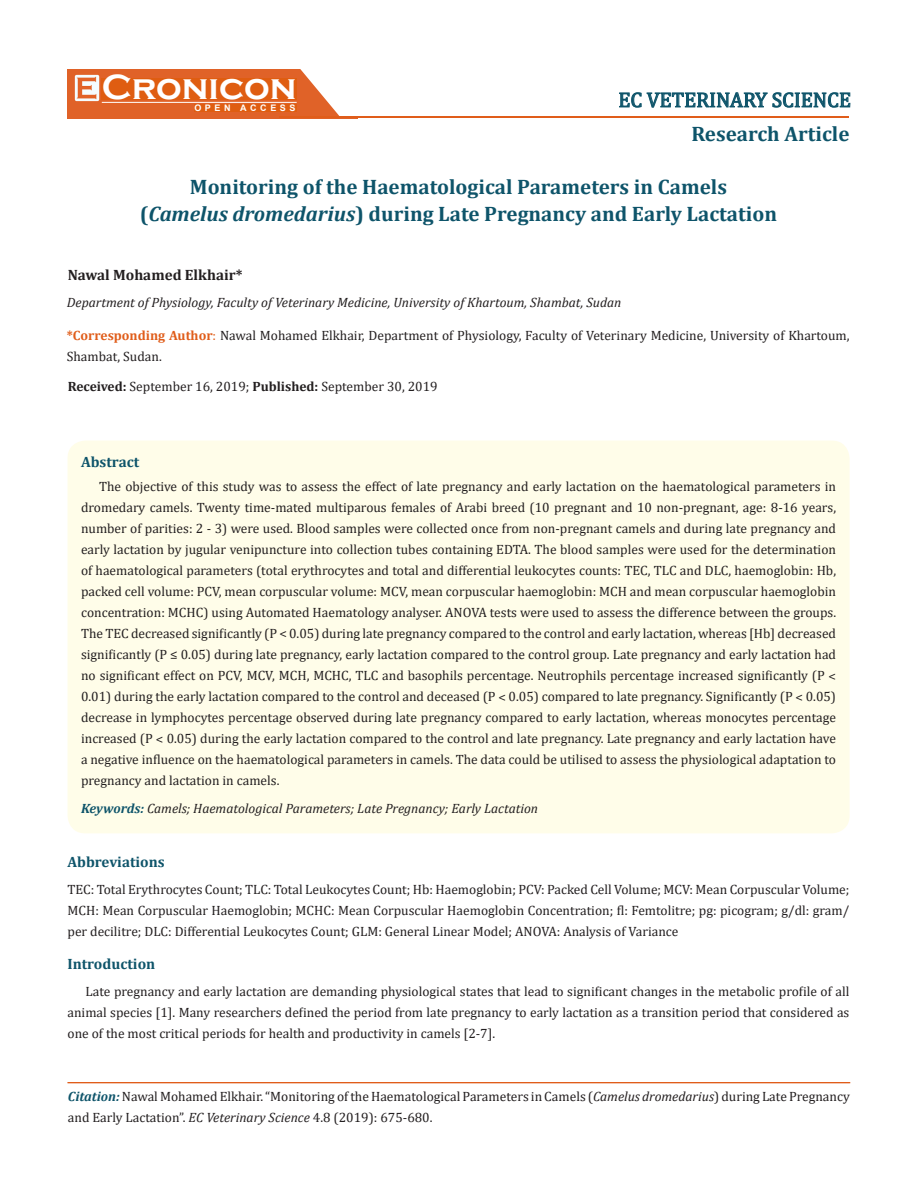
<style>
.page{position:relative;width:917px;height:1188px;background:#fff}
.page>*{position:absolute;margin:0;border:0;box-sizing:border-box;transform-origin:0 0}
.t1{font:700 36px "Copperplate Gothic";color:#fff}
.t2{font:700 21px/27px "Cambria";color:#0e546a;text-align:center}
.t3{font:21px "Cambria";color:#0e546a}
._13-OS-Keywords-cont{font:700 15px "Cambria";color:#0e546a}
.t4{font:700 15px "Cambria";color:#231f20}
._07-OS-Email-address{font:13.5px/21px "Cambria";color:#231f20;text-align:justify}
.t5{font:italic 13.5px "Cambria";color:#231f20}
.t6{font:700 9px "Arial";letter-spacing:.4em;color:#fff}
.s1{font-style:italic}
.s2{font-weight:700;color:#e05d1a}
.s3{color:#e05d1a}
.s4{font-weight:700}
.s5{font-weight:700;color:#0e546a}
.s6{font-weight:700;font-style:italic;color:#0e546a}
</style>
<div class="page">
<div style="left:67px;top:70px;width:290px;height:49px;background:#e06228"></div>
<svg style="left:300px;top:69px;width:90px;height:48px"></svg>
<img style="left:75px;top:75px;width:24px;height:26px">
<div style="left:102px;top:79px;width:195px;height:21px;background:#df5d11"></div>
<div style="left:194px;top:105px;width:103px;height:7px;background:#df5d11"></div>
<svg style="left:619px;top:92px;width:231px;height:16px"></svg>
<hr style="left:102px;top:102px;width:194px;height:1px;background:#fff">
<hr style="left:279px;top:117px;width:569px;height:1px;background:#e05d1a">
<hr style="left:68px;top:1083px;width:781px;height:1px;background:#e05d1a">
<div style="left:68px;top:1082px;width:782px;height:1px;border:1px solid #e05d1a"></div>
<div style="left:67px;top:441px;width:782px;height:392px;background:#fffde9;border-radius:18px"></div>
<p class="t1" style="left:102px;top:68px;width:196px">Cronicon</p>
<p class="t6" style="left:194px;top:102px;width:103px">OPEN ACCESS</p>
<p class="t3" style="left:618px;top:87px;width:234px">EC VETERINARY SCIENCE</p>
<p class="t2" style="left:691px;top:120px;width:160px">Research Article</p>
<p class="t2" style="left:140px;top:172px;width:638px">Monitoring of the Haematological Parameters in Camels<br>(<span class="s1">Camelus dromedarius</span>) during Late Pregnancy and Early Lactation</p>
<p class="t4" style="left:68px;top:265px;width:176px">Nawal Mohamed Elkhair*</p>
<p class="t5" style="left:67px;top:293px;width:556px">Department of Physiology, Faculty of Veterinary Medicine, University of Khartoum, Shambat, Sudan</p>
<p class="_07-OS-Email-address" style="left:67px;top:325px;width:784px"><span class="s2">*Corresponding Author</span><span class="s3">:</span> Nawal Mohamed Elkhair, Department of Physiology, Faculty of Veterinary Medicine, University of Khartoum,<br>Shambat, Sudan.</p>
<p class="_07-OS-Email-address" style="left:68px;top:376px;width:371px"><span class="s4">Received:</span> September 16, 2019; <span class="s4">Published:</span> September 30, 2019</p>
<p class="_13-OS-Keywords-cont" style="left:81px;top:452px;width:60px">Abstract</p>
<p class="_07-OS-Email-address" style="left:81px;top:475px;width:756px;text-indent:18px">The objective of this study was to assess the effect of late pregnancy and early lactation on the haematological parameters in dromedary camels. Twenty time-mated multiparous females of Arabi breed (10 pregnant and 10 non-pregnant, age: 8-16 years, number of parities: 2 - 3) were used. Blood samples were collected once from non-pregnant camels and during late pregnancy and early lactation by jugular venipuncture into collection tubes containing EDTA. The blood samples were used for the determination of haematological parameters (total erythrocytes and total and differential leukocytes counts: TEC, TLC and DLC, haemoglobin: Hb, packed cell volume: PCV, mean corpuscular volume: MCV, mean corpuscular haemoglobin: MCH and mean corpuscular haemoglobin concentration: MCHC) using Automated Haematology analyser. ANOVA tests were used to assess the difference between the groups.<br>The TEC decreased significantly (P &lt; 0.05) during late pregnancy compared to the control and early lactation, whereas [Hb] decreased significantly (P ≤ 0.05) during late pregnancy, early lactation compared to the control group. Late pregnancy and early lactation had no significant effect on PCV, MCV, MCH, MCHC, TLC and basophils percentage. Neutrophils percentage increased significantly (P ˂ 0.01) during the early lactation compared to the control and deceased (P ˂ 0.05) compared to late pregnancy. Significantly (P ˂ 0.05) decrease in lymphocytes percentage observed during late pregnancy compared to early lactation, whereas monocytes percentage increased (P ˂ 0.05) during the early lactation compared to the control and late pregnancy. Late pregnancy and early lactation have a negative influence on the haematological parameters in camels. The data could be utilised to assess the physiological adaptation to pregnancy and lactation in camels.</p>
<p class="t5" style="left:81px;top:799px;width:458px"><span class="s5">Keywords:</span> Camels; Haematological Parameters; Late Pregnancy; Early Lactation</p>
<p class="_13-OS-Keywords-cont" style="left:67px;top:851px;width:99px">Abbreviations</p>
<p class="_07-OS-Email-address" style="left:67px;top:879px;width:783px">TEC: Total Erythrocytes Count; TLC: Total Leukocytes Count; Hb: Haemoglobin; PCV: Packed Cell Volume; MCV: Mean Corpuscular Volume; MCH: Mean Corpuscular Haemoglobin; MCHC: Mean Corpuscular Haemoglobin Concentration; fl: Femtolitre; pg: picogram; g/dl: gram/ per decilitre; DLC: Differential Leukocytes Count; GLM: General Linear Model; ANOVA: Analysis of Variance</p>
<p class="_13-OS-Keywords-cont" style="left:67px;top:953px;width:89px">Introduction</p>
<p class="_07-OS-Email-address" style="left:67px;top:981px;width:783px;text-indent:18px">Late pregnancy and early lactation are demanding physiological states that lead to significant changes in the metabolic profile of all animal species [1]. Many researchers defined the period from late pregnancy to early lactation as a transition period that considered as one of the most critical periods for health and productivity in camels [2-7].</p>
<p class="_07-OS-Email-address" style="left:68px;top:1086px;width:783px"><span class="s6">Citation:</span> Nawal Mohamed Elkhair. “Monitoring of the Haematological Parameters in Camels (<span class="s1">Camelus dromedarius</span>) during Late Pregnancy and Early Lactation”. <span class="s1">EC Veterinary Science</span> 4.8 (2019): 675-680.</p>
</div>
